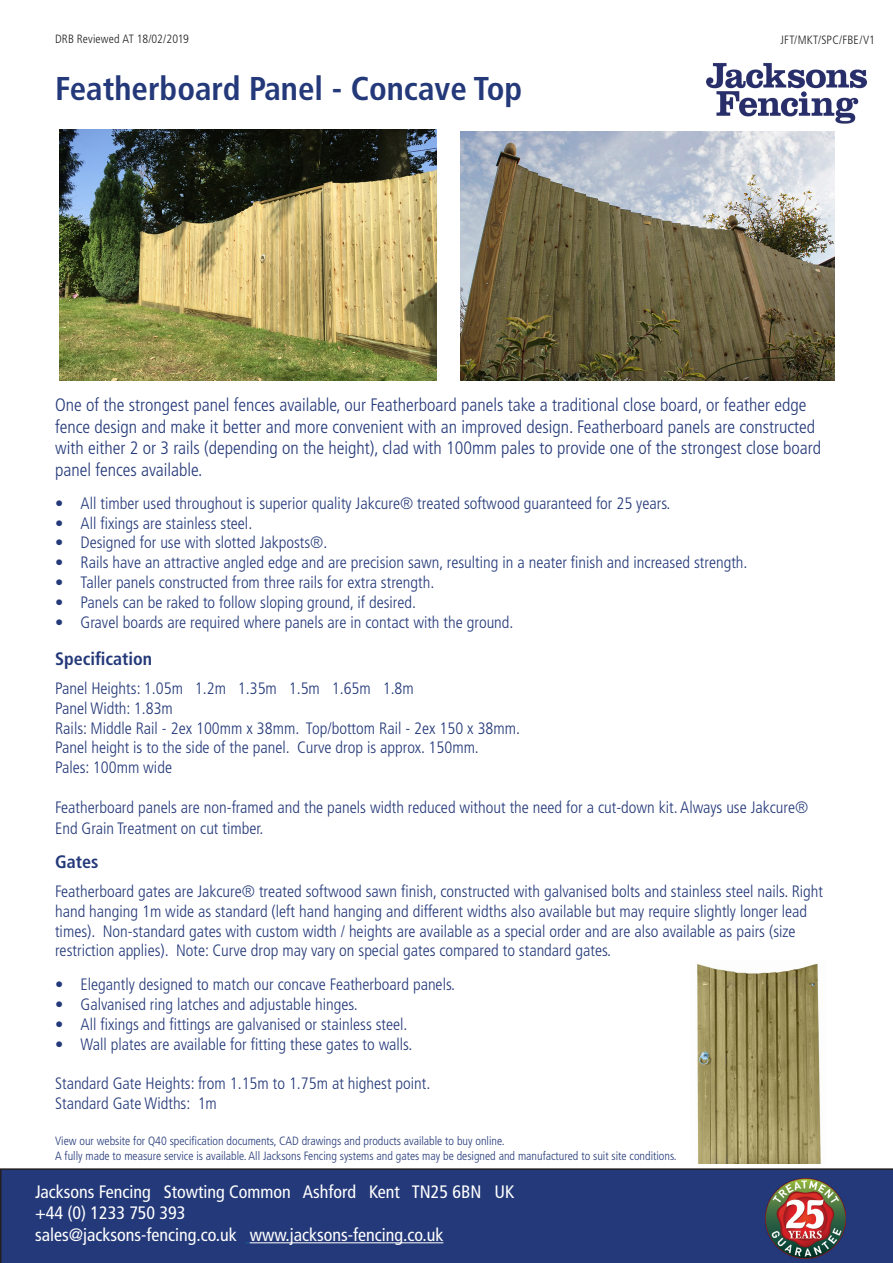
<style>
.page{position:relative;width:893px;height:1263px;background:#fff}
.page>*{position:absolute;margin:0;border:0;box-sizing:border-box;transform-origin:0 0}
.t1{font:700 condensed 33px "Frutiger LT Std";color:#243979}
.t2{font:300 condensed 18px/21.6px "Frutiger LT Std";color:#243979}
.t3{font:condensed 18px/21.6px "Frutiger LT Std";color:#fff}
.t4{font:700 condensed 18px "Frutiger LT Std";color:#243979}
.t5{font:300 condensed 16.5px/19.8px "Frutiger LT Std";color:#243979}
.t6{font:300 condensed 12px/14.4px "Frutiger LT Std";color:#243979}
.t7{font:300 condensed 12px "Frutiger LT Std";letter-spacing:.01em;color:#231f20}
</style>
<div class="page">
<img style="left:461px;top:132px;width:373px;height:249px">
<img style="left:59px;top:130px;width:377px;height:251px">
<img style="left:707px;top:63px;width:160px;height:60px">
<div style="left:0;top:1168px;width:893px;height:95px;background:#243979"></div>
<hr style="left:250px;top:1242px;width:193px;height:1px;background:#fff">
<img style="left:766px;top:1178px;width:80px;height:81px">
<img style="left:696px;top:963px;width:125px;height:200px">
<p class="t7" style="left:55px;top:32px;width:135px">DRB Reviewed AT 18/02/2019</p>
<p class="t7" style="left:780px;top:33px;width:96px">JFT/MKT/SPC/FBE/V1</p>
<h1 class="t1" style="left:55px;top:69px;width:469px">Featherboard Panel - Concave Top</h1>
<p class="t2" style="left:55px;top:394px;width:767px">One of the strongest panel fences available, our Featherboard panels take a traditional close board, or feather edge fence design and make it better and more convenient with an improved design. Featherboard panels are constructed with either 2 or 3 rails (depending on the height), clad with 100mm pales to provide one of the strongest close board panel fences available.</p>
<p class="t5" style="left:55px;top:493px;width:617px">• All timber used throughout is superior quality Jakcure® treated softwood guaranteed for 25 years.</p>
<p class="t5" style="left:55px;top:513px;width:199px">• All fixings are stainless steel.</p>
<p class="t5" style="left:55px;top:533px;width:274px">• Designed for use with slotted Jakposts®.</p>
<p class="t5" style="left:55px;top:553px;width:694px">• Rails have an attractive angled edge and are precision sawn, resulting in a neater finish and increased strength.</p>
<p class="t5" style="left:55px;top:573px;width:381px">• Taller panels constructed from three rails for extra strength.</p>
<p class="t5" style="left:55px;top:592px;width:362px">• Panels can be raked to follow sloping ground, if desired.</p>
<p class="t5" style="left:55px;top:612px;width:460px">• Gravel boards are required where panels are in contact with the ground.</p>
<p class="t4" style="left:55px;top:648px;width:99px">Specification</p>
<p class="t5" style="left:55px;top:679px;width:467px">Panel Heights: 1.05m 1.2m 1.35m 1.5m 1.65m 1.8m<br>Panel Width: 1.83m<br>Rails: Middle Rail - 2ex 100mm x 38mm. Top/bottom Rail - 2ex 150 x 38mm.<br>Panel height is to the side of the panel. Curve drop is approx. 150mm.<br>Pales: 100mm wide</p>
<p class="t5" style="left:55px;top:796px;width:755px;line-height:21.6px">Featherboard panels are non-framed and the panels width reduced without the need for a cut-down kit. Always use Jakcure®<br>End Grain Treatment on cut timber.</p>
<p class="t4" style="left:55px;top:851px;width:45px">Gates</p>
<p class="t5" style="left:55px;top:882px;width:770px">Featherboard gates are Jakcure® treated softwood sawn finish, constructed with galvanised bolts and stainless steel nails. Right hand hanging 1m wide as standard (left hand hanging and different widths also available but may require slightly longer lead times). Non-standard gates with custom width / heights are available as a special order and are also available as pairs (size restriction applies). Note: Curve drop may vary on special gates compared to standard gates.</p>
<p class="t5" style="left:55px;top:975px;width:402px">• Elegantly designed to match our concave Featherboard panels.</p>
<p class="t5" style="left:55px;top:995px;width:304px">• Galvanised ring latches and adjustable hinges.</p>
<p class="t5" style="left:55px;top:1015px;width:354px">• All fixings and fittings are galvanised or stainless steel.</p>
<p class="t5" style="left:55px;top:1034px;width:359px">• Wall plates are available for fitting these gates to walls.</p>
<p class="t5" style="left:55px;top:1074px;width:377px">Standard Gate Heights: from 1.15m to 1.75m at highest point.<br>Standard Gate Widths: 1m</p>
<p class="t6" style="left:55px;top:1134px;width:623px">View our website for Q40 specification documents, CAD drawings and products available to buy online.<br>A fully made to measure service is available. All Jacksons Fencing systems and gates may be designed and manufactured to suit site conditions.</p>
<p class="t3" style="left:35px;top:1181px;width:481px">Jacksons Fencing Stowting Common Ashford Kent TN25 6BN UK +44 (0) 1233 750 393<br>sales@jacksons-fencing.co.uk www.jacksons-fencing.co.uk</p>
</div>
